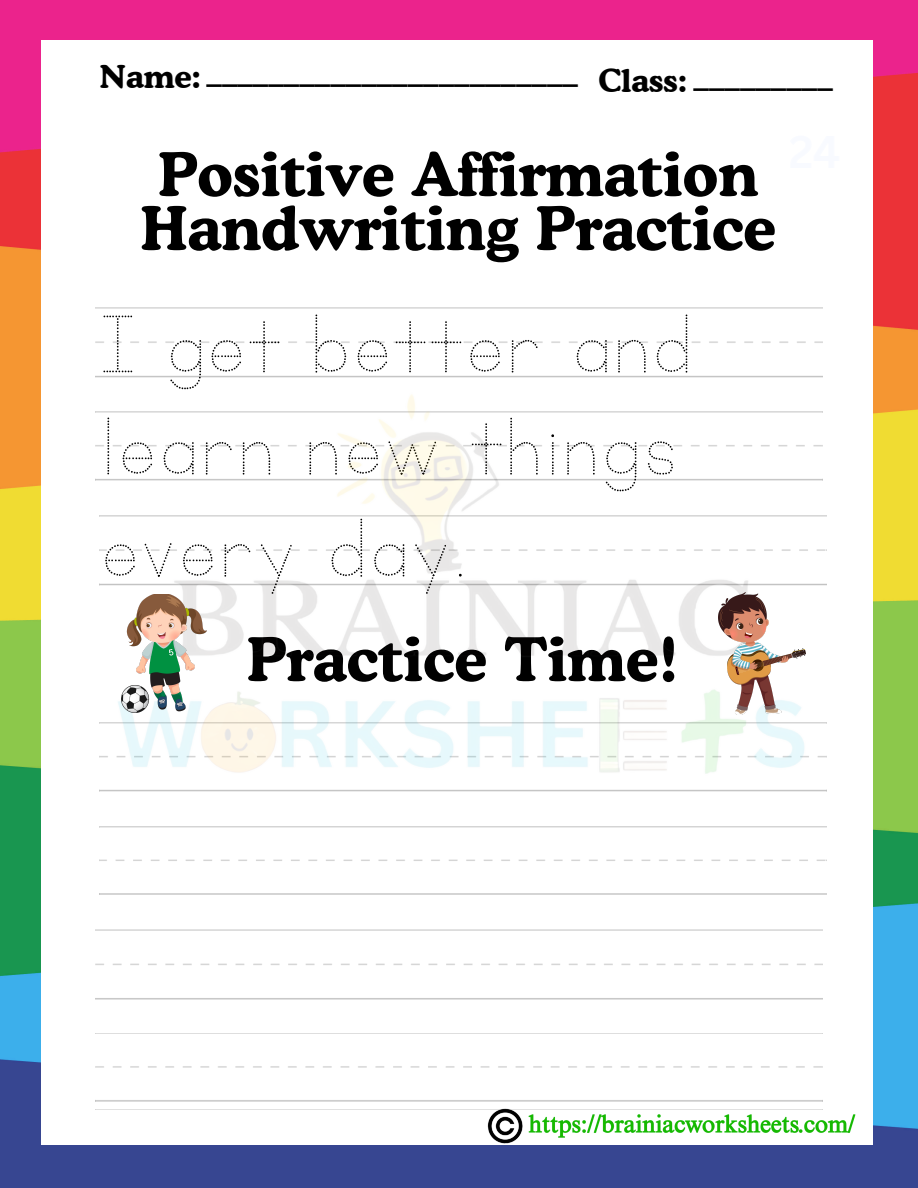
<style>
.page{position:relative;width:918px;height:1188px;background:#fff}
.page>*{position:absolute;margin:0;border:0;box-sizing:border-box;transform-origin:0 0}
.t1{font:95.4px/102.1px "KG Primary Dots";color:#000}
.t2{font:700 60px/54px "Cooper BT";color:#000}
.t3{font:36px "Canva Sans";color:#000}
.t4{font:700 31.5px "Cooper BT";color:#000}
</style>
<div class="page">
<img style="left:0;top:0;width:918px;height:1188px">
<div style="left:42px;top:40px;width:831px;height:1105px;background:#fff"></div>
<img style="left:480px;top:1108px;width:383px;height:44px">
<img style="left:95px;top:394px;width:732px;height:398px">
<img style="left:122px;top:594px;width:84px;height:118px">
<img style="left:719px;top:593px;width:86px;height:121px">
<h1 class="t4" style="left:99px;top:57px;width:103px">Name:</h1>
<p class="t4" style="left:598px;top:61px;width:90px">Class:</p>
<p class="t3" style="left:207px;top:45px;width:373px">________________________</p>
<p class="t3" style="left:694px;top:49px;width:141px">_________</p>
<h2 class="t2" style="left:141px;top:147px;width:637px">Positive Affirmation<br>Handwriting Practice</h2>
<p class="t1" style="left:99px;top:296px;width:596px">I get better and learn new things every day.</p>
<p class="t2" style="left:247px;top:632px;width:433px">Practice Time!</p>
</div>
